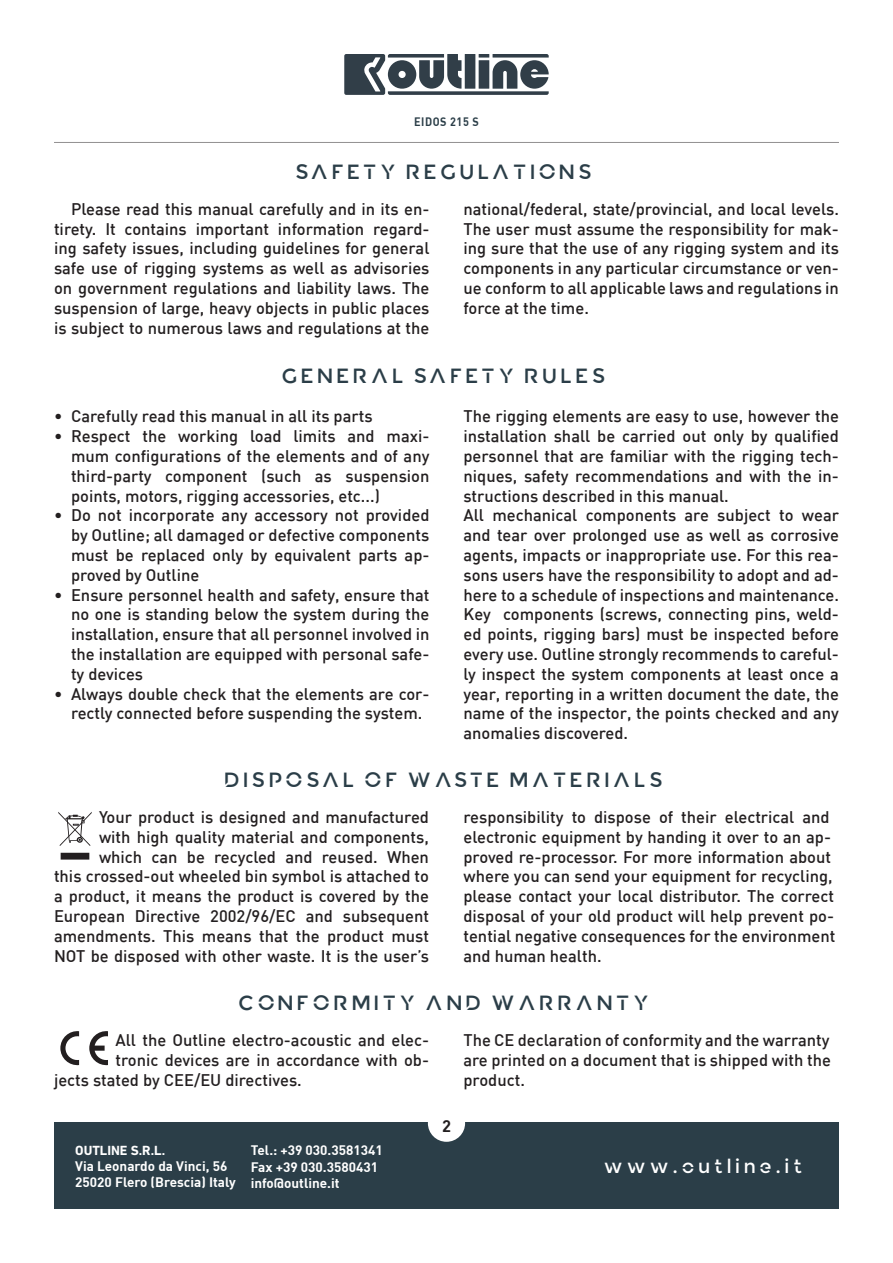
<style>
.page{position:relative;width:893px;height:1263px;background:#fff}
.page>*{position:absolute;margin:0;border:0;box-sizing:border-box;transform-origin:0 0}
.Titolo_1{font:24px "OUTLINE";color:#2b3e48}
.t1{font:22.5px "OUTLINE";letter-spacing:.02em;color:#fff}
.Normale{font:500 16.5px/19.8px "DIN";color:#231f20;text-align:justify}
.t2{font:700 16.5px "DIN";color:#231f20}
.t3{font:700 13.5px/16.2px "DIN";color:#fff}
.t4{font:700 13.5px "DIN Next LT Pro";color:#fff}
.t5{font:700 12px "DIN";letter-spacing:.05em;color:#2b3e48;scale:.9 1}
</style>
<div class="page">
<hr style="left:54px;top:142px;width:785px;height:1px;background:#231f20">
<svg style="left:344px;top:54px;width:205px;height:41px"></svg>
<div style="left:54px;top:1123px;width:785px;height:86px;background:#2b3e48"></div>
<div style="left:428px;top:1104px;width:37px;height:38px;background:#fff;border-radius:50%"></div>
<svg style="left:58px;top:812px;width:34px;height:47px"></svg>
<svg style="left:60px;top:1031px;width:48px;height:35px"></svg>
<p class="t5" style="left:414px;top:114px;width:73px">EIDOS 215 S</p>
<p class="Titolo_1" style="left:296px;top:159px;width:301px">SAFETY REGULATIONS</p>
<p class="Normale" style="left:54px;top:198px;width:377px;text-indent:17px">Please read this manual carefully and in its en&shy;tirety. It contains important information regard&shy;ing safety issues, including guidelines for general safe use of rigging systems as well as advisories on government regulations and liability laws. The suspension of large, heavy objects in public places is subject to numerous laws and regulations at the</p>
<p class="Normale" style="left:463px;top:198px;width:377px">national/federal, state/provincial, and local levels.<br>The user must assume the responsibility for mak&shy;ing sure that the use of any rigging system and its components in any particular circumstance or ven&shy;ue conform to all applicable laws and regulations in force at the time.</p>
<p class="Titolo_1" style="left:283px;top:363px;width:329px">GENERAL SAFETY RULES</p>
<p class="Normale" style="left:54px;top:406px;width:320px">• Carefully read this manual in all its parts</p>
<p class="Normale" style="left:71px;top:426px;width:360px;text-indent:-17px">• Respect the working load limits and maxi&shy;mum configurations of the elements and of any third-party component (such as suspension points, motors, rigging accessories, etc...)</p>
<p class="Normale" style="left:71px;top:505px;width:360px;text-indent:-17px">• Do not incorporate any accessory not provided by Outline; all damaged or defective components must be replaced only by equivalent parts ap&shy;proved by Outline</p>
<p class="Normale" style="left:71px;top:584px;width:360px;text-indent:-17px">• Ensure personnel health and safety, ensure that no one is standing below the system during the installation, ensure that all personnel involved in the installation are equipped with personal safe&shy;ty devices</p>
<p class="Normale" style="left:71px;top:683px;width:360px;text-indent:-17px">• Always double check that the elements are cor&shy;rectly connected before suspending the system.</p>
<p class="Normale" style="left:463px;top:406px;width:377px">The rigging elements are easy to use, however the installation shall be carried out only by qualified personnel that are familiar with the rigging tech&shy;niques, safety recommendations and with the in&shy;structions described in this manual.</p>
<p class="Normale" style="left:463px;top:505px;width:377px">All mechanical components are subject to wear and tear over prolonged use as well as corrosive agents, impacts or inappropriate use. For this rea&shy;sons users have the responsibility to adopt and ad&shy;here to a schedule of inspections and maintenance.<br>Key components (screws, connecting pins, weld&shy;ed points, rigging bars) must be inspected before every use. Outline strongly recommends to careful&shy;ly inspect the system components at least once a year, reporting in a written document the date, the name of the inspector, the points checked and any anomalies discovered.</p>
<p class="Titolo_1" style="left:225px;top:767px;width:443px">DISPOSAL OF WASTE MATERIALS</p>
<p class="Normale" style="left:54px;top:806px;width:377px;text-align:right">Your product is designed and manufactured<br>with high quality material and components, which can be recycled and reused. When<br>this crossed-out wheeled bin symbol is attached to a product, it means the product is covered by the European Directive 2002/96/EC and subsequent amendments. This means that the product must NOT be disposed with other waste. It is the user’s</p>
<p class="Normale" style="left:463px;top:806px;width:374px;text-align:left">responsibility to dispose of their electrical and electronic equipment by handing it over to an ap&shy;proved re-processor. For more information about where you can send your equipment for recycling, please contact your local distributor. The correct disposal of your old product will help prevent po&shy;tential negative consequences for the environment and human health.</p>
<p class="Titolo_1" style="left:239px;top:990px;width:416px">CONFORMITY AND WARRANTY</p>
<p class="Normale" style="left:116px;top:1029px;width:315px">All the Outline electro-acoustic and elec-</p>
<p class="Normale" style="left:116px;top:1049px;width:315px">tronic devices are in accordance with ob-</p>
<p class="Normale" style="left:54px;top:1069px;width:249px">jects stated by CEE/EU directives.</p>
<p class="Normale" style="left:463px;top:1029px;width:369px">The CE declaration of conformity and the warranty are printed on a document that is shipped with the product.</p>
<p class="t4" style="left:75px;top:1142px;width:92px">OUTLINE S.R.L.</p>
<p class="t3" style="left:75px;top:1157px;width:162px">Via Leonardo da Vinci, 56<br>25020 Flero (Brescia) Italy</p>
<p class="t3" style="left:251px;top:1142px;width:134px">Tel.: +39 030.3581341<br>Fax +39 030.3580431 info@outline.it</p>
<p class="t2" style="left:442px;top:1115px;width:10px">2</p>
<h2 class="t1" style="left:605px;top:1153px;width:204px">www.outline.it</h2>
</div>
